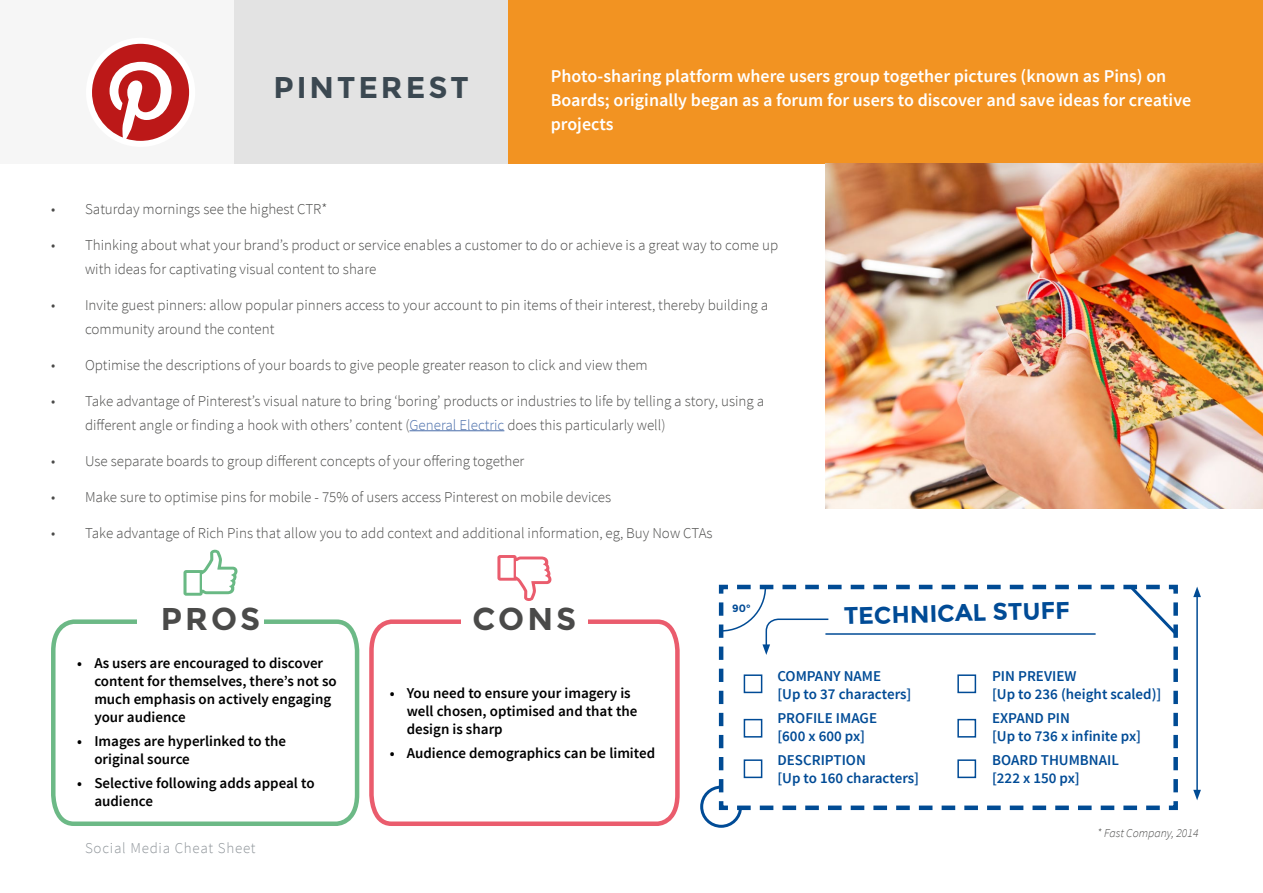
<style>
.page{position:relative;width:1263px;height:893px;background:#fff}
.page>*{position:absolute;margin:0;border:0;box-sizing:border-box;transform-origin:0 0}
.t1{font:700 31.5px "Montserrat";letter-spacing:.095em;color:#4a4a49}
.t2{font:700 30px "Montserrat";letter-spacing:.1em;color:#3b4851}
.t3{font:700 24px "Montserrat";color:#004b96}
.t4{font:600 18px/24px "Source Sans Pro";color:#fff}
.t5{font:300 15px/24px "Source Sans Pro";color:#4a4a49}
.t6{font:600 15px/18px "Source Sans Pro";color:#000}
.t7{font:600 15px/18px "Source Sans Pro";color:#004b96}
.t8{font:300 15px "Source Sans Pro";letter-spacing:.05em;color:#8e9499}
.t9{font:italic 300 12px "Source Sans Pro";color:#4a4a49}
.t10{font:700 10.5px "Montserrat";color:#004b96}
.s1{color:#4a6eaa}
</style>
<div class="page">
<div style="left:210px;top:1px;width:341px;height:163px;background:#e3e3e3"></div>
<div style="left:0;top:1px;width:234px;height:163px;background:#f6f6f6"></div>
<div style="left:508px;top:1px;width:755px;height:163px;background:#f29322"></div>
<hr style="left:409px;top:430px;width:95px;height:1px;background:#4a6eaa">
<svg style="left:51px;top:619px;width:309px;height:207px"></svg>
<svg style="left:369px;top:619px;width:311px;height:207px"></svg>
<svg style="left:183px;top:550px;width:55px;height:46px"></svg>
<svg style="left:497px;top:555px;width:55px;height:46px"></svg>
<div style="left:137px;top:602px;width:127px;height:39px;background:#fff"></div>
<div style="left:461px;top:602px;width:127px;height:39px;background:#fff"></div>
<hr style="left:1196px;top:595px;width:2px;height:197px;background:#004b94">
<svg style="left:1193px;top:587px;width:8px;height:10px"></svg>
<svg style="left:1193px;top:790px;width:8px;height:10px"></svg>
<svg style="left:700px;top:584px;width:478px;height:244px"></svg>
<div style="left:744px;top:674px;width:18px;height:19px;border:2px solid #004b96"></div>
<div style="left:957px;top:674px;width:19px;height:19px;border:2px solid #004b96"></div>
<div style="left:744px;top:719px;width:18px;height:19px;border:2px solid #004b96"></div>
<div style="left:744px;top:759px;width:18px;height:19px;border:2px solid #004b96"></div>
<div style="left:957px;top:759px;width:19px;height:19px;border:2px solid #004b96"></div>
<div style="left:957px;top:719px;width:19px;height:19px;border:2px solid #004b96"></div>
<div style="left:86px;top:38px;width:109px;height:109px;background:#fff;border-radius:50%"></div>
<svg style="left:92px;top:44px;width:97px;height:97px"></svg>
<img style="left:825px;top:164px;width:438px;height:345px">
<h2 class="t2" style="left:273px;top:69px;width:197px">PINTEREST</h2>
<p class="t4" style="left:551px;top:65px;width:642px">Photo-sharing platform where users group together pictures (known as Pins) on<br>Boards; originally began as a forum for users to discover and save ideas for creative projects</p>
<p class="t5" style="left:51px;top:197px;width:278px">• Saturday mornings see the highest CTR*</p>
<p class="t5" style="left:85px;top:233px;width:695px;text-indent:-34px">• Thinking about what your brand’s product or service enables a customer to do or achieve is a great way to come up with ideas for captivating visual content to share</p>
<p class="t5" style="left:85px;top:293px;width:685px;text-indent:-34px">• Invite guest pinners: allow popular pinners access to your account to pin items of their interest, thereby building a community around the content</p>
<p class="t5" style="left:51px;top:353px;width:598px">• Optimise the descriptions of your boards to give people greater reason to click and view them</p>
<p class="t5" style="left:85px;top:389px;width:681px;text-indent:-34px">• Take advantage of Pinterest’s visual nature to bring ‘boring’ products or industries to life by telling a story, using a different angle or finding a hook with others’ content (<span class="s1">General Electric</span> does this particularly well)</p>
<p class="t5" style="left:51px;top:449px;width:475px">• Use separate boards to group different concepts of your offering together</p>
<p class="t5" style="left:51px;top:485px;width:562px">• Make sure to optimise pins for mobile - 75% of users access Pinterest on mobile devices</p>
<p class="t5" style="left:51px;top:521px;width:663px">• Take advantage of Rich Pins that allow you to add context and additional information, eg, Buy Now CTAs</p>
<h1 class="t1" style="left:161px;top:600px;width:101px">PROS</h1>
<h1 class="t1" style="left:472px;top:600px;width:105px">CONS</h1>
<p class="t10" style="left:732px;top:602px;width:20px">90°</p>
<h3 class="t3" style="left:844px;top:601px;width:228px;rotate:-1deg">TECHNICAL STUFF</h3>
<p class="t6" style="left:94px;top:655px;width:244px;text-indent:-17px">• As users are encouraged to discover content for themselves, there’s not so much emphasis on actively engaging your audience</p>
<p class="t6" style="left:94px;top:733px;width:193px;text-indent:-17px">• Images are hyperlinked to the original source</p>
<p class="t6" style="left:94px;top:775px;width:222px;text-indent:-17px">• Selective following adds appeal to audience</p>
<p class="t8" style="left:85px;top:839px;width:172px">Social Media Cheat Sheet</p>
<p class="t6" style="left:407px;top:685px;width:232px;text-indent:-17px">• You need to ensure your imagery is well chosen, optimised and that the design is sharp</p>
<p class="t6" style="left:390px;top:745px;width:267px">• Audience demographics can be limited</p>
<p class="t7" style="left:777px;top:668px;width:136px">COMPANY NAME<br>[Up to 37 characters]</p>
<p class="t7" style="left:777px;top:710px;width:101px">PROFILE IMAGE [600 x 600 px]</p>
<p class="t7" style="left:777px;top:752px;width:143px">DESCRIPTION<br>[Up to 160 characters]</p>
<p class="t7" style="left:992px;top:668px;width:171px">PIN PREVIEW<br>[Up to 236 (height scaled)]</p>
<p class="t7" style="left:992px;top:710px;width:151px">EXPAND PIN<br>[Up to 736 x infinite px]</p>
<p class="t7" style="left:992px;top:752px;width:128px">BOARD THUMBNAIL [222 x 150 px]</p>
<p class="t9" style="left:1097px;top:825px;width:103px">* Fast Company, 2014</p>
</div>
